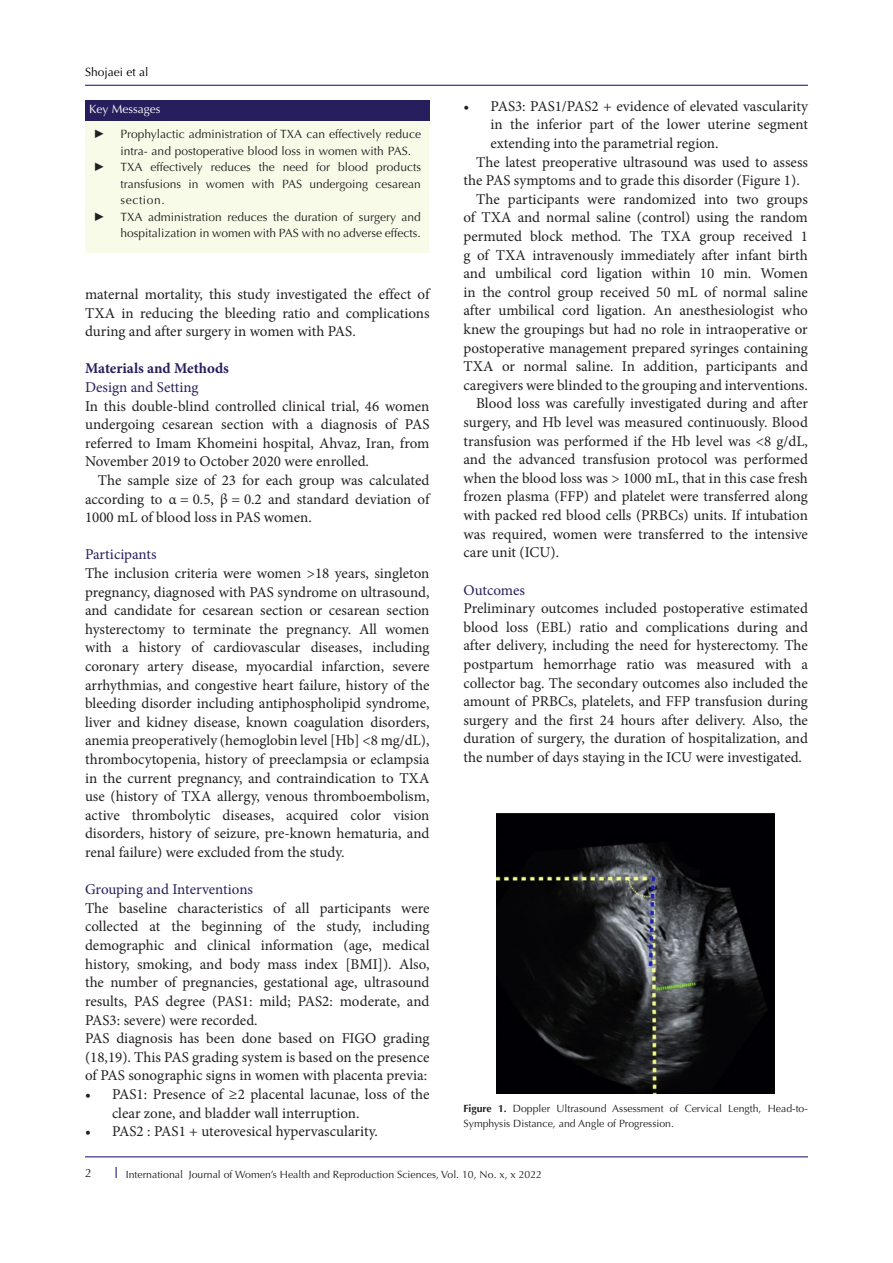
<style>
.page{position:relative;width:893px;height:1263px;background:#fff}
.page>*{position:absolute;margin:0;border:0;box-sizing:border-box;transform-origin:0 0}
.t1{font:15px/18.6px "Minion Pro";color:#231f20;text-align:justify}
.t2{font:15px "Minion Pro";letter-spacing:-.005em;color:#271e5d}
.t3{font:700 15px "Minion Pro";color:#271e5d}
.t4{font:12px/16.5px "Optima LT Std";color:#231f20}
.t5{font:12px "Optima LT Std";color:#000001}
.t6{font:12px "Optima LT Std";color:#fff}
.t7{font:12px "Times New Roman";color:#231f20}
.t8{font:10.5px/15px "Optima LT Std";color:#231f20}
.s1{font-weight:700}
</style>
<div class="page">
<hr style="left:85px;top:1156px;width:723px;height:1px;background:#190066">
<hr style="left:85px;top:85px;width:723px;height:1px;background:#190066">
<div style="left:85px;top:121px;width:344px;height:132px;background:#f9fbe9"></div>
<div style="left:85px;top:100px;width:344px;height:21px;background:#271e5d"></div>
<img style="left:497px;top:814px;width:278px;height:279px">
<p class="t5" style="left:85px;top:65px;width:65px">Shojaei et al</p>
<p class="t6" style="left:89px;top:102px;width:73px">Key Messages</p>
<p class="t7" style="left:94px;top:126px;width:13px">►</p>
<p class="t4" style="left:121px;top:126px;width:302px">Prophylactic administration of TXA can effectively reduce intra- and postoperative blood loss in women with PAS.</p>
<p class="t7" style="left:94px;top:159px;width:13px">►</p>
<p class="t4" style="left:121px;top:159px;width:302px;text-align:justify">TXA effectively reduces the need for blood products transfusions in women with PAS undergoing cesarean section.</p>
<p class="t7" style="left:94px;top:208px;width:13px">►</p>
<p class="t4" style="left:121px;top:208px;width:302px">TXA administration reduces the duration of surgery and hospitalization in women with PAS with no adverse effects.</p>
<p class="t1" style="left:85px;top:285px;width:346px">maternal mortality, this study investigated the effect of TXA in reducing the bleeding ratio and complications during and after surgery in women with PAS.</p>
<p class="t3" style="left:85px;top:358px;width:145px">Materials and Methods</p>
<p class="t2" style="left:85px;top:377px;width:115px">Design and Setting</p>
<p class="t1" style="left:85px;top:397px;width:346px">In this double-blind controlled clinical trial, 46 women undergoing cesarean section with a diagnosis of PAS referred to Imam Khomeini hospital, Ahvaz, Iran, from November 2019 to October 2020 were enrolled.</p>
<p class="t1" style="left:85px;top:471px;width:346px;text-indent:13px">The sample size of 23 for each group was calculated according to α = 0.5, β = 0.2 and standard deviation of 1000 mL of blood loss in PAS women.</p>
<p class="t2" style="left:85px;top:545px;width:73px">Participants</p>
<p class="t1" style="left:85px;top:564px;width:346px">The inclusion criteria were women &gt;18 years, singleton pregnancy, diagnosed with PAS syndrome on ultrasound, and candidate for cesarean section or cesarean section hysterectomy to terminate the pregnancy. All women with a history of cardiovascular diseases, including coronary artery disease, myocardial infarction, severe arrhythmias, and congestive heart failure, history of the bleeding disorder including antiphospholipid syndrome, liver and kidney disease, known coagulation disorders, anemia preoperatively (hemoglobin level [Hb] &lt;8 mg/dL), thrombocytopenia, history of preeclampsia or eclampsia in the current pregnancy, and contraindication to TXA use (history of TXA allergy, venous thromboembolism, active thrombolytic diseases, acquired color vision disorders, history of seizure, pre-known hematuria, and renal failure) were excluded from the study.</p>
<p class="t2" style="left:85px;top:879px;width:169px">Grouping and Interventions</p>
<p class="t1" style="left:85px;top:899px;width:346px">The baseline characteristics of all participants were collected at the beginning of the study, including demographic and clinical information (age, medical history, smoking, and body mass index [BMI]). Also, the number of pregnancies, gestational age, ultrasound results, PAS degree (PAS1: mild; PAS2: moderate, and PAS3: severe) were recorded.</p>
<p class="t1" style="left:85px;top:1029px;width:346px">PAS diagnosis has been done based on FIGO grading (18,19). This PAS grading system is based on the presence of PAS sonographic signs in women with placenta previa:</p>
<p class="t1" style="left:112px;top:1085px;width:319px;text-indent:-27px">• PAS1: Presence of ≥2 placental lacunae, loss of the clear zone, and bladder wall interruption.</p>
<p class="t1" style="left:85px;top:1122px;width:294px">• PAS2 : PAS1 + uterovesical hypervascularity.</p>
<p class="t1" style="left:490px;top:97px;width:319px;text-indent:-27px">• PAS3: PAS1/PAS2 + evidence of elevated vascularity in the inferior part of the lower uterine segment extending into the parametrial region.</p>
<p class="t1" style="left:463px;top:153px;width:346px;text-indent:13px">The latest preoperative ultrasound was used to assess the PAS symptoms and to grade this disorder (Figure 1).</p>
<p class="t1" style="left:463px;top:190px;width:346px;text-indent:13px">The participants were randomized into two groups of TXA and normal saline (control) using the random permuted block method. The TXA group received 1 g of TXA intravenously immediately after infant birth and umbilical cord ligation within 10 min. Women in the control group received 50 mL of normal saline after umbilical cord ligation. An anesthesiologist who knew the groupings but had no role in intraoperative or postoperative management prepared syringes containing TXA or normal saline. In addition, participants and caregivers were blinded to the grouping and interventions.</p>
<p class="t1" style="left:463px;top:394px;width:346px;text-indent:13px">Blood loss was carefully investigated during and after surgery, and Hb level was measured continuously. Blood transfusion was performed if the Hb level was &lt;8 g/dL, and the advanced transfusion protocol was performed when the blood loss was &gt; 1000 mL, that in this case fresh frozen plasma (FFP) and platelet were transferred along with packed red blood cells (PRBCs) units. If intubation was required, women were transferred to the intensive care unit (ICU).</p>
<p class="t2" style="left:463px;top:580px;width:63px">Outcomes</p>
<p class="t1" style="left:463px;top:599px;width:346px">Preliminary outcomes included postoperative estimated blood loss (EBL) ratio and complications during and after delivery, including the need for hysterectomy. The postpartum hemorrhage ratio was measured with a collector bag. The secondary outcomes also included the amount of PRBCs, platelets, and FFP transfusion during surgery and the first 24 hours after delivery. Also, the duration of surgery, the duration of hospitalization, and the number of days staying in the ICU were investigated.</p>
<p class="t8" style="left:463px;top:1101px;width:346px"><span class="s1">Figure 1.</span> Doppler Ultrasound Assessment of Cervical Length, Head-to-<br>Symphysis Distance, and Angle of Progression.</p>
<p class="t4" style="left:85px;top:1164px;width:8px">2</p>
<p class="t8" style="left:126px;top:1167px;width:418px">International Journal of Women’s Health and Reproduction Sciences, Vol. 10, No. x, x 2022</p>
</div>
